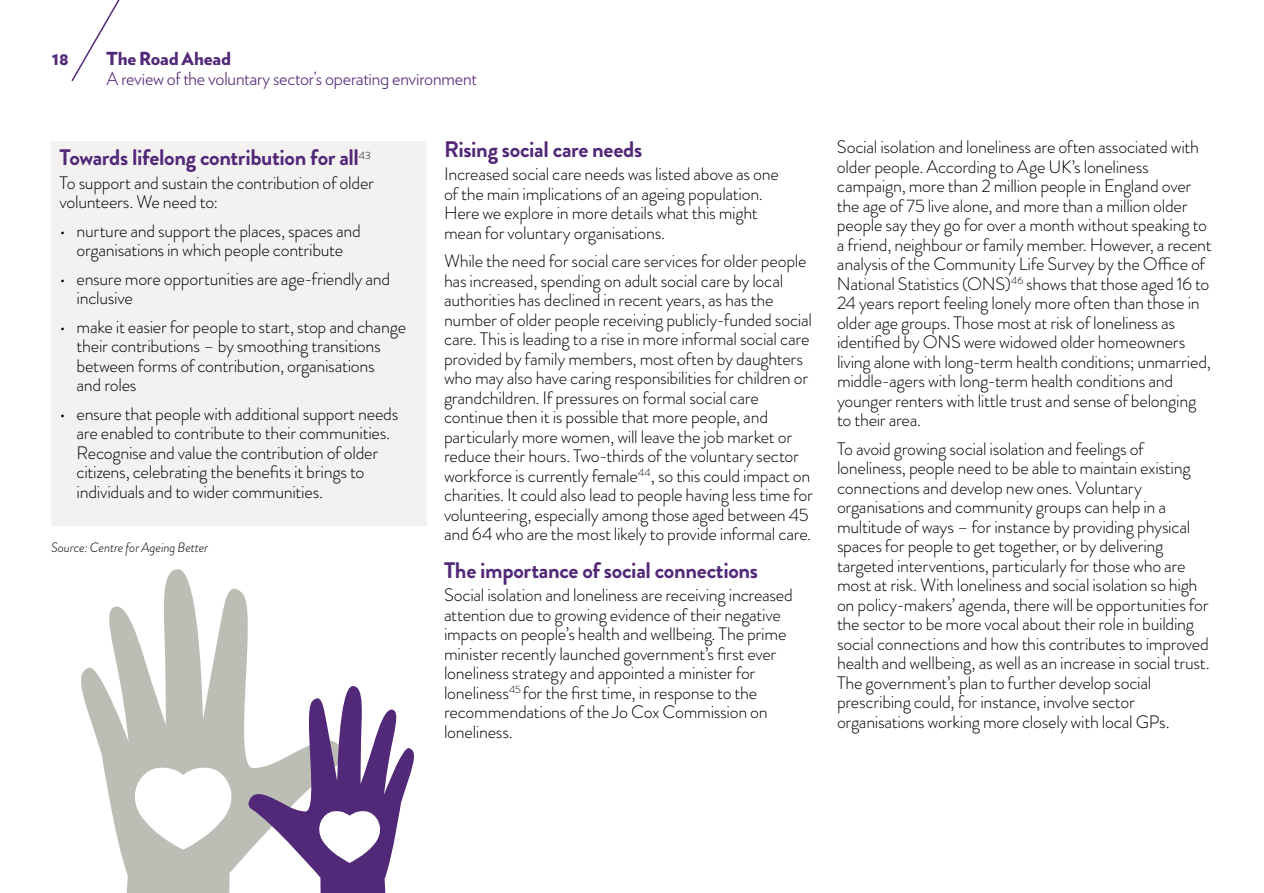
<style>
.page{position:relative;width:1264px;height:893px;background:#fff}
.page>*{position:absolute;margin:0;border:0;box-sizing:border-box;transform-origin:0 0}
.t1{font:700 22.5px "Brandon Grotesque";letter-spacing:-.015em;color:#522878}
.t2{font:300 18px/19.5px "Brandon Grotesque";letter-spacing:-.015em;color:#000}
.t3{font:300 18px "Verlag";letter-spacing:-.01em;color:#522878}
.t4{font:900 18px "Verlag";letter-spacing:-.005em;color:#522878}
.t5{font:italic 300 13.5px "Brandon Grotesque";letter-spacing:-.015em;color:#000}
</style>
<div class="page">
<svg style="left:71px;top:0;width:49px;height:82px"></svg>
<div style="left:51px;top:141px;width:376px;height:385px;background:#f4f1f1"></div>
<svg style="left:81px;top:569px;width:167px;height:324px;fill:#bcbeb5"></svg>
<svg style="left:248px;top:686px;width:166px;height:207px"></svg>
<p class="t4" style="left:52px;top:44px;width:19px">18</p>
<p class="t4" style="left:106px;top:44px;width:126px">The Road Ahead</p>
<p class="t3" style="left:106px;top:65px;width:372px">A review of the voluntary sector’s operating environment</p>
<p class="t1" style="left:60px;top:142px;width:313px">Towards lifelong contribution for all<sup>43</sup></p>
<p class="t2" style="left:60px;top:173px;width:316px">To support and sustain the contribution of older volunteers. We need to:</p>
<p class="t2" style="left:60px;top:221px;width:303px;text-align:center">• nurture and support the places, spaces and organisations in which people contribute</p>
<p class="t2" style="left:77px;top:269px;width:315px;text-indent:-17px">• ensure more opportunities are age-friendly and inclusive</p>
<p class="t2" style="left:77px;top:317px;width:331px;text-indent:-17px">• make it easier for people to start, stop and change their contributions – by smoothing transitions between forms of contribution, organisations<br>and roles</p>
<p class="t2" style="left:77px;top:404px;width:323px;text-indent:-17px">• ensure that people with additional support needs are enabled to contribute to their communities.<br>Recognise and value the contribution of older citizens, celebrating the benefits it brings to individuals and to wider communities.</p>
<p class="t5" style="left:51px;top:538px;width:159px">Source: Centre for Ageing Better</p>
<p class="t1" style="left:444px;top:133px;width:200px">Rising social care needs</p>
<p class="t2" style="left:444px;top:164px;width:336px">Increased social care needs was listed above as one of the main implications of an ageing population.<br>Here we explore in more details what this might mean for voluntary organisations.</p>
<p class="t2" style="left:444px;top:251px;width:370px">While the need for social care services for older people has increased, spending on adult social care by local authorities has declined in recent years, as has the number of older people receiving publicly-funded social care. This is leading to a rise in more informal social care provided by family members, most often by daughters who may also have caring responsibilities for children or grandchildren. If pressures on formal social care continue then it is possible that more people, and particularly more women, will leave the job market or reduce their hours. Two-thirds of the voluntary sector workforce is currently female<sup>44</sup>, so this could impact on charities. It could also lead to people having less time for volunteering, especially among those aged between 45 and 64 who are the most likely to provide informal care.</p>
<p class="t1" style="left:444px;top:554px;width:315px">The importance of social connections</p>
<p class="t2" style="left:444px;top:585px;width:350px">Social isolation and loneliness are receiving increased attention due to growing evidence of their negative impacts on people’s health and wellbeing. The prime minister recently launched government’s first ever loneliness strategy and appointed a minister for loneliness<sup>45</sup> for the first time, in response to the recommendations of the Jo Cox Commission on loneliness.</p>
<p class="t2" style="left:837px;top:138px;width:376px">Social isolation and loneliness are often associated with older people. According to Age UK’s loneliness campaign, more than 2 million people in England over the age of 75 live alone, and more than a million older people say they go for over a month without speaking to a friend, neighbour or family member. However, a recent analysis of the Community Life Survey by the Office of National Statistics (ONS)<sup>46</sup> shows that those aged 16 to 24 years report feeling lonely more often than those in older age groups. Those most at risk of loneliness as identified by ONS were widowed older homeowners living alone with long-term health conditions; unmarried, middle-agers with long-term health conditions and younger renters with little trust and sense of belonging to their area.</p>
<p class="t2" style="left:837px;top:439px;width:374px">To avoid growing social isolation and feelings of loneliness, people need to be able to maintain existing connections and develop new ones. Voluntary organisations and community groups can help in a multitude of ways – for instance by providing physical spaces for people to get together, or by delivering targeted interventions, particularly for those who are most at risk. With loneliness and social isolation so high on policy-makers’ agenda, there will be opportunities for the sector to be more vocal about their role in building social connections and how this contributes to improved health and wellbeing, as well as an increase in social trust.<br>The government’s plan to further develop social prescribing could, for instance, involve sector organisations working more closely with local GPs.</p>
</div>
